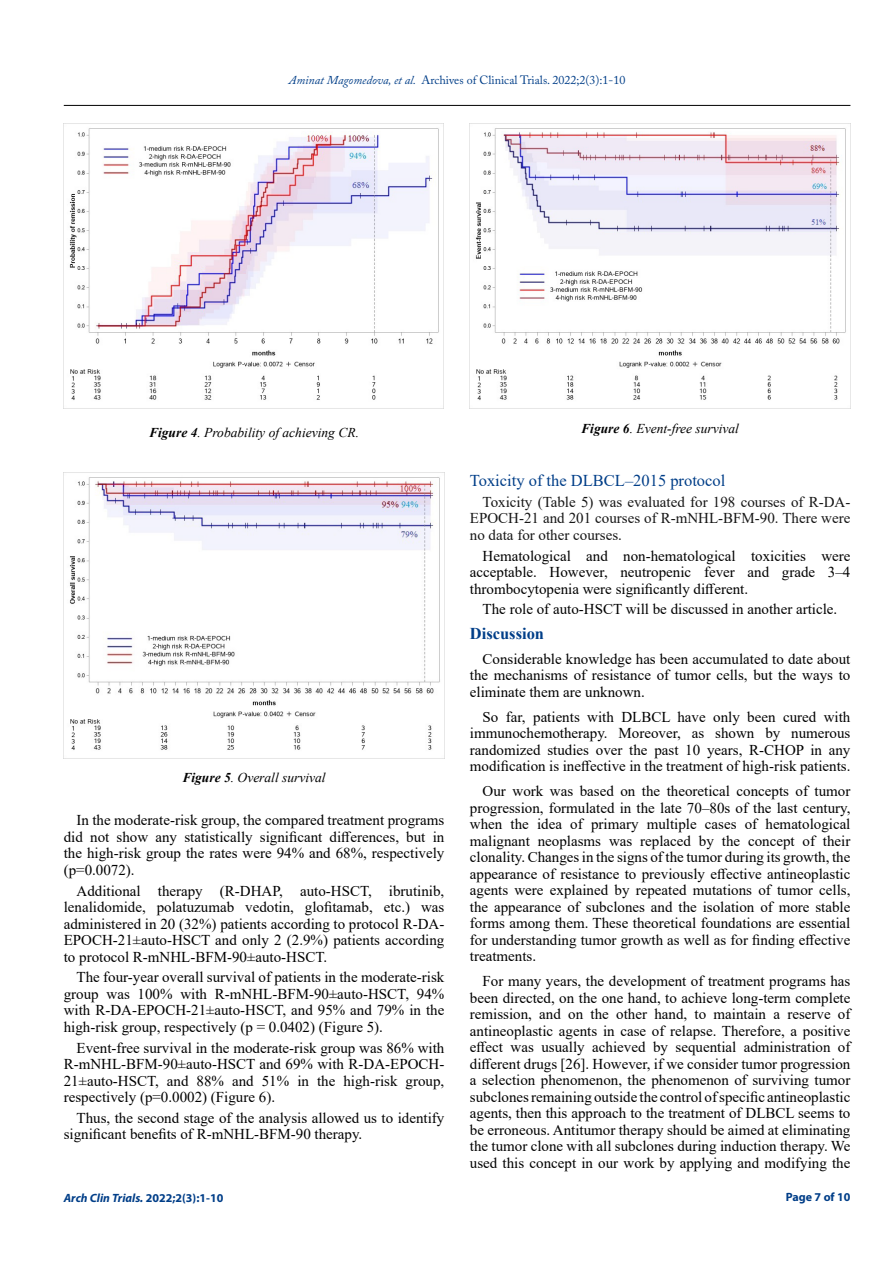
<style>
.page{position:relative;width:893px;height:1263px;background:#fff}
.page>*{position:absolute;margin:0;border:0;box-sizing:border-box;transform-origin:0 0}
.t1{font:16.5px "Times New Roman";color:#003e88}
.t2{font:700 16.5px "Times New Roman";color:#003e88}
.No_Spacing{font:15px/16.5px "Times New Roman";color:#000;text-align:justify}
.t3{font:15px/16.5px "Times New Roman";color:#161616;text-align:justify}
.t4{font:italic 13.5px "Times New Roman";color:#000}
.t5{font:12px "Adobe Caslon Pro";color:#003e88}
.t6{font:italic 700 12px "Myriad Pro";color:#003e88}
.t7{font:700 12px "Myriad Pro";color:#003e88}
.s1{font-style:italic}
.s2{font-weight:700}
.s3{font-style:normal}
</style>
<div class="page">
<hr style="left:64px;top:105px;width:786px;height:1px;background:#000">
<img style="left:64px;top:123px;width:380px;height:285px">
<img style="left:69px;top:477px;width:371px;height:273px">
<img style="left:470px;top:123px;width:380px;height:286px">
<p class="t5" style="left:289px;top:73px;width:338px"><span class="s1">Aminat Magomedova, et al.</span> Archives of Clinical Trials. 2022;2(3):1-10</p>
<p class="t4" style="left:149px;top:424px;width:211px"><span class="s2">Figure 4</span>. Probability of achieving CR.</p>
<p class="t4" style="left:182px;top:769px;width:145px"><span class="s2">Figure 5</span>. Overall survival</p>
<p class="No_Spacing" style="left:64px;top:812px;width:382px;text-indent:13px">In the moderate-risk group, the compared treatment programs did not show any statistically significant differences, but in the high-risk group the rates were 94% and 68%, respectively (p=0.0072).</p>
<p class="No_Spacing" style="left:64px;top:882px;width:382px;text-indent:13px">Additional therapy (R-DHAP, auto-HSCT, ibrutinib, lenalidomide, polatuzumab vedotin, glofitamab, etc.) was administered in 20 (32%) patients according to protocol R-DA-EPOCH-21±auto-HSCT and only 2 (2.9%) patients according to protocol R-mNHL-BFM-90±auto-HSCT.</p>
<p class="No_Spacing" style="left:64px;top:969px;width:382px;text-indent:13px">The four-year overall survival of patients in the moderate-risk group was 100% with R-mNHL-BFM-90±auto-HSCT, 94% with R-DA-EPOCH-21±auto-HSCT, and 95% and 79% in the high-risk group, respectively (p = 0.0402) (Figure 5).</p>
<p class="No_Spacing" style="left:64px;top:1039px;width:382px;text-indent:13px">Event-free survival in the moderate-risk group was 86% with R-mNHL-BFM-90±auto-HSCT and 69% with R-DA-EPOCH-21±auto-HSCT, and 88% and 51% in the high-risk group, respectively (p=0.0002) (Figure 6).</p>
<p class="No_Spacing" style="left:64px;top:1109px;width:382px;text-indent:13px">Thus, the second stage of the analysis allowed us to identify significant benefits of R-mNHL-BFM-90 therapy.</p>
<p class="t6" style="left:64px;top:1190px;width:161px">Arch Clin Trials. <span class="s3">2022;2(3):1-10</span></p>
<p class="t4" style="left:581px;top:419px;width:159px"><span class="s2">Figure 6</span>. Event-free survival</p>
<p class="t1" style="left:470px;top:469px;width:257px">Toxicity of the DLBCL–2015 protocol</p>
<p class="t3" style="left:470px;top:493px;width:382px;text-indent:13px">Toxicity (Table 5) was evaluated for 198 courses of R-DA-EPOCH-21 and 201 courses of R-mNHL-BFM-90. There were no data for other courses.</p>
<p class="No_Spacing" style="left:470px;top:547px;width:382px;text-indent:13px">Hematological and non-hematological toxicities were acceptable. However, neutropenic fever and grade 3–4 thrombocytopenia were significantly different.</p>
<p class="No_Spacing" style="left:483px;top:601px;width:356px">The role of auto-HSCT will be discussed in another article.</p>
<p class="t2" style="left:470px;top:621px;width:76px">Discussion</p>
<p class="No_Spacing" style="left:470px;top:650px;width:382px;text-indent:13px">Considerable knowledge has been accumulated to date about the mechanisms of resistance of tumor cells, but the ways to eliminate them are unknown.</p>
<p class="No_Spacing" style="left:470px;top:708px;width:382px;text-indent:13px">So far, patients with DLBCL have only been cured with immunochemotherapy. Moreover, as shown by numerous randomized studies over the past 10 years, R-CHOP in any modification is ineffective in the treatment of high-risk patients.</p>
<p class="No_Spacing" style="left:470px;top:782px;width:382px;text-indent:13px">Our work was based on the theoretical concepts of tumor progression, formulated in the late 70–80s of the last century, when the idea of primary multiple cases of hematological malignant neoplasms was replaced by the concept of their clonality. Changes in the signs of the tumor during its growth, the appearance of resistance to previously effective antineoplastic agents were explained by repeated mutations of tumor cells, the appearance of subclones and the isolation of more stable forms among them. These theoretical foundations are essential for understanding tumor growth as well as for finding effective treatments.</p>
<p class="No_Spacing" style="left:470px;top:972px;width:382px;text-indent:13px">For many years, the development of treatment programs has been directed, on the one hand, to achieve long-term complete remission, and on the other hand, to maintain a reserve of antineoplastic agents in case of relapse. Therefore, a positive effect was usually achieved by sequential administration of different drugs [26]. However, if we consider tumor progression a selection phenomenon, the phenomenon of surviving tumor subclones remaining outside the control of specific antineoplastic agents, then this approach to the treatment of DLBCL seems to be erroneous. Antitumor therapy should be aimed at eliminating the tumor clone with all subclones during induction therapy. We used this concept in our work by applying and modifying the</p>
<p class="t7" style="left:786px;top:1189px;width:66px">Page 7 of 10</p>
</div>
